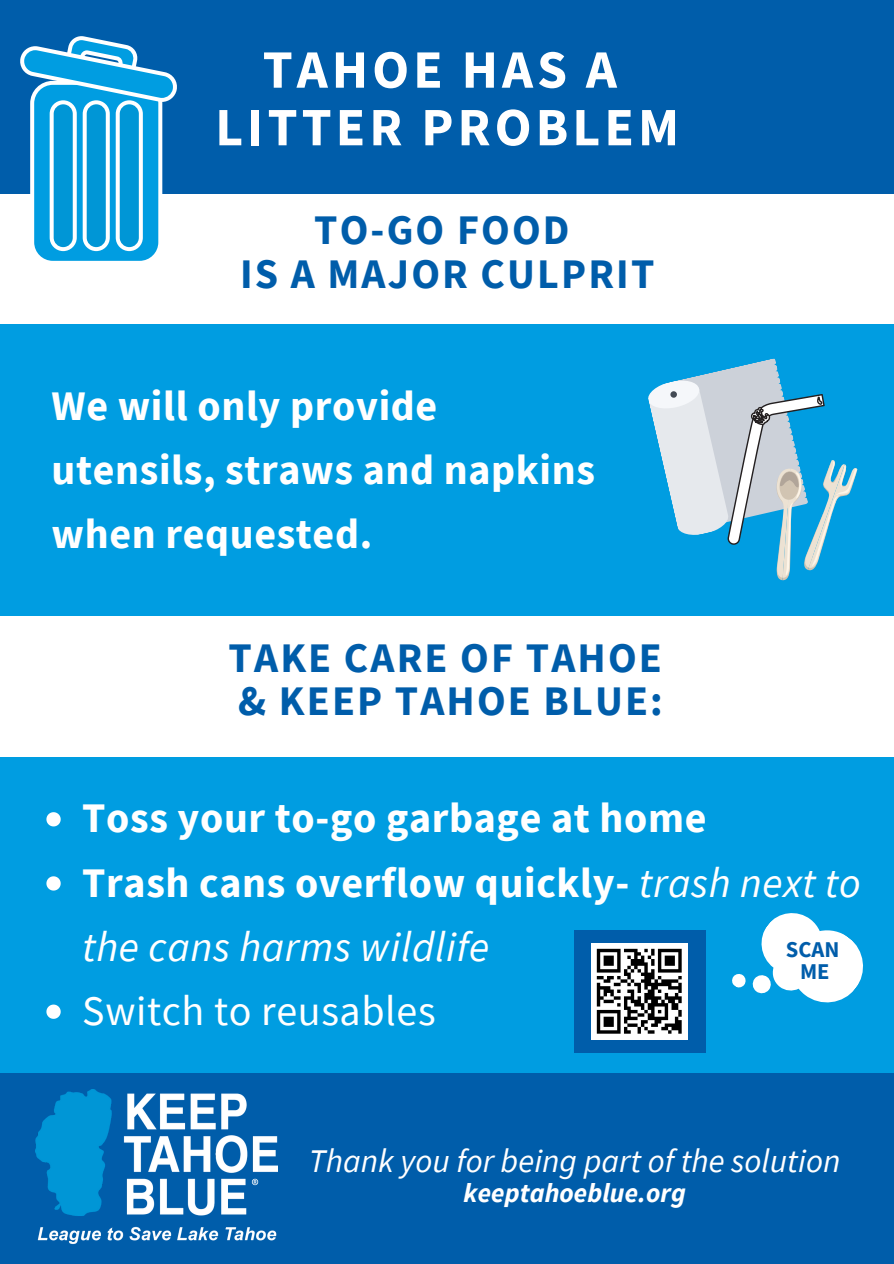
<style>
.page{position:relative;width:894px;height:1264px;background:#fff}
.page>*{position:absolute;margin:0;border:0;box-sizing:border-box;transform-origin:0 0}
.t1{font:700 54px/57.6px "Source Sans Pro";letter-spacing:.075em;color:#fff;text-align:center}
.t2{font:700 42px/64.1px "Source Sans Pro";letter-spacing:.015em;color:#fff}
.t3{font:700 42px/43.7px "Source Sans Pro";letter-spacing:.05em;color:#005daa;text-align:center}
.t4{font:42px "Source Sans Pro";letter-spacing:.015em;color:#fff}
.t5{font:italic 33px "Source Sans Pro";color:#fff}
.t6{font:italic 700 27px "Source Sans Pro";color:#fff}
.t7{font:700 22.5px/22.6px "Source Sans Pro";color:#005daa;text-align:center}
.s1{font-weight:400;font-style:italic}
</style>
<div class="page">
<div style="left:0;top:1071px;width:893px;height:192px;background:#005daa"></div>
<div style="left:0;top:757px;width:893px;height:315px;background:#009de1"></div>
<div style="left:0;top:324px;width:893px;height:292px;background:#009de1"></div>
<div style="left:0;top:0;width:893px;height:193px;background:#005daa"></div>
<img style="left:36px;top:1089px;width:242px;height:156px">
<svg style="left:648px;top:358px;width:209px;height:222px"></svg>
<svg style="left:20px;top:36px;width:158px;height:225px"></svg>
<svg style="left:46px;top:812px;width:15px;height:14px"></svg>
<svg style="left:46px;top:876px;width:15px;height:14px"></svg>
<svg style="left:46px;top:1004px;width:15px;height:14px"></svg>
<div style="left:574px;top:930px;width:131px;height:122px;background:#005daa"></div>
<img style="left:591px;top:943px;width:96px;height:96px">
<svg style="left:732px;top:913px;width:131px;height:90px"></svg>
<p class="t1" style="left:215px;top:40px;width:465px">TAHOE HAS A<br>LITTER PROBLEM</p>
<p class="t3" style="left:240px;top:207px;width:416px">TO-GO FOOD<br>IS A MAJOR CULPRIT</p>
<p class="t2" style="left:52px;top:373px;width:545px">We will only provide utensils, straws and napkins when requested.</p>
<p class="t3" style="left:228px;top:635px;width:435px;text-align:left">TAKE CARE OF TAHOE &amp; KEEP TAHOE BLUE:</p>
<p class="t2" style="left:82px;top:785px;width:779px">Toss your to-go garbage at home<br>Trash cans overflow quickly- <span class="s1">trash next to the cans harms wildlife</span></p>
<p class="t4" style="left:82px;top:983px;width:355px">Switch to reusables</p>
<p class="t7" style="left:785px;top:937px;width:55px">SCAN<br>ME</p>
<p class="t5" style="left:309px;top:1139px;width:533px">Thank you for being part of the solution</p>
<p class="t6" style="left:463px;top:1175px;width:224px">keeptahoeblue.org</p>
</div>
